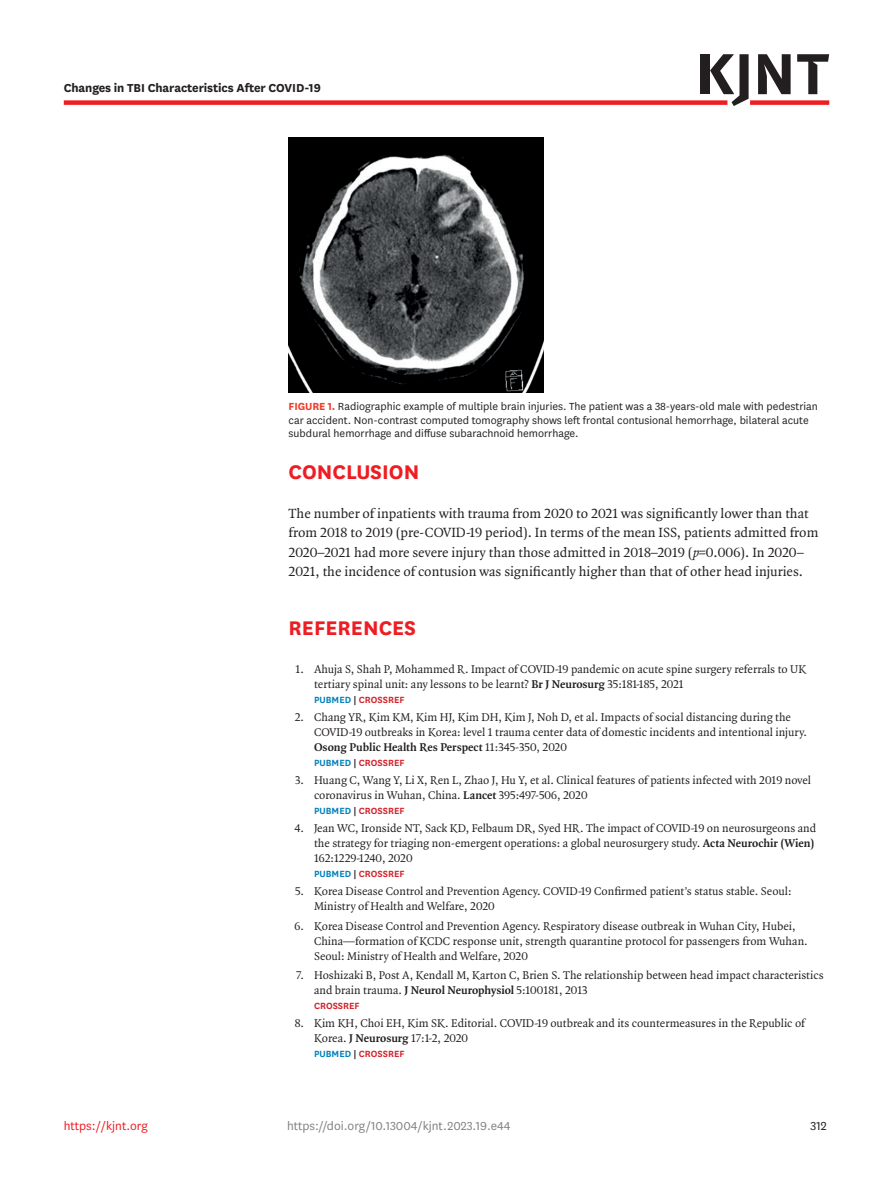
<style>
.page{position:relative;width:893px;height:1191px;background:#fff}
.page>*{position:absolute;margin:0;border:0;box-sizing:border-box;transform-origin:0 0}
.body_title1{font:700 23.1px "National";color:#ee1d23}
.body_p_first{font:14.25px/19.5px "Quadraat OT";color:#231f20}
.doi_running_footer{font:13.5px "National";color:#808285}
.alt-title-type{font:700 13.5px "National";letter-spacing:-.01em;color:#231f20}
.t1{font:13.5px "National";color:#ee1d23}
.t2{font:13.5px "National";color:#231f20}
.ref{font:12px/15px "Quadraat OT";color:#231f20}
.fig_caption{font:12px/13.5px "National";color:#231f20}
.ref-pubid{font:600 10.5px "National";color:#d1232a}
.s1{font-weight:700;color:#ef3e2e}
.s2{font-style:italic}
.s3{font-weight:700}
.s4{color:#0080b9}
.s5{color:#231f20}
</style>
<div class="page">
<div style="left:64px;top:100px;width:663px;height:5px;background:#ee1d23"></div>
<div style="left:750px;top:100px;width:79px;height:5px;background:#ee1d23"></div>
<div style="left:700px;top:54px;width:9px;height:40px;background:#231f20"></div>
<svg style="left:797px;top:54px;width:32px;height:40px"></svg>
<svg style="left:758px;top:54px;width:33px;height:40px"></svg>
<svg style="left:710px;top:54px;width:39px;height:52px"></svg>
<img style="left:289px;top:137px;width:255px;height:255px">
<p class="alt-title-type" style="left:64px;top:78px;width:259px">Changes in TBI Characteristics After COVID-19</p>
<p class="fig_caption" style="left:289px;top:399px;width:531px"><span class="s1">FIGURE 1.</span> Radiographic example of multiple brain injuries. The patient was a 38-years-old male with pedestrian car accident. Non-contrast computed tomography shows left frontal contusional hemorrhage, bilateral acute subdural hemorrhage and diffuse subarachnoid hemorrhage.</p>
<p class="body_title1" style="left:289px;top:455px;width:132px">CONCLUSION</p>
<p class="body_p_first" style="left:289px;top:503px;width:531px">The number of inpatients with trauma from 2020 to 2021 was significantly lower than that from 2018 to 2019 (pre-COVID-19 period). In terms of the mean ISS, patients admitted from 2020–2021 had more severe injury than those admitted in 2018–2019 (<span class="s2">p</span>=0.006). In 2020– 2021, the incidence of contusion was significantly higher than that of other head injuries.</p>
<p class="body_title1" style="left:289px;top:611px;width:129px">REFERENCES</p>
<p class="ref" style="left:314px;top:661px;width:494px;text-indent:-18px">1. Ahuja S, Shah P, Mohammed R. Impact of COVID-19 pandemic on acute spine surgery referrals to UK tertiary spinal unit: any lessons to be learnt? <span class="s3">Br J Neurosurg</span> 35:181-185, 2021</p>
<p class="ref-pubid" style="left:314px;top:692px;width:92px"><span class="s4">PUBMED</span> <span class="s5">|</span> CROSSREF</p>
<p class="ref" style="left:314px;top:709px;width:495px;text-indent:-19px">2. Chang YR, Kim KM, Kim HJ, Kim DH, Kim J, Noh D, et al. Impacts of social distancing during the<br>COVID-19 outbreaks in Korea: level 1 trauma center data of domestic incidents and intentional injury.<br><span class="s3">Osong Public Health Res Perspect</span> 11:345-350, 2020</p>
<p class="ref-pubid" style="left:314px;top:755px;width:92px"><span class="s4">PUBMED</span> <span class="s5">|</span> CROSSREF</p>
<p class="ref" style="left:314px;top:772px;width:498px;text-indent:-19px">3. Huang C, Wang Y, Li X, Ren L, Zhao J, Hu Y, et al. Clinical features of patients infected with 2019 novel coronavirus in Wuhan, China. <span class="s3">Lancet</span> 395:497-506, 2020</p>
<p class="ref-pubid" style="left:314px;top:803px;width:92px"><span class="s4">PUBMED</span> <span class="s5">|</span> CROSSREF</p>
<p class="ref" style="left:314px;top:820px;width:504px;text-indent:-20px">4. Jean WC, Ironside NT, Sack KD, Felbaum DR, Syed HR. The impact of COVID-19 on neurosurgeons and the strategy for triaging non-emergent operations: a global neurosurgery study. <span class="s3">Acta Neurochir (Wien)<br></span>162:1229-1240, 2020</p>
<p class="ref-pubid" style="left:314px;top:866px;width:92px"><span class="s4">PUBMED</span> <span class="s5">|</span> CROSSREF</p>
<p class="ref" style="left:314px;top:883px;width:479px;text-indent:-19px">5. Korea Disease Control and Prevention Agency. COVID-19 Confirmed patient’s status stable. Seoul:<br>Ministry of Health and Welfare, 2020</p>
<p class="ref" style="left:314px;top:918px;width:495px;text-indent:-19px">6. Korea Disease Control and Prevention Agency. Respiratory disease outbreak in Wuhan City, Hubei,<br>China—formation of KCDC response unit, strength quarantine protocol for passengers from Wuhan.<br>Seoul: Ministry of Health and Welfare, 2020</p>
<p class="ref" style="left:314px;top:967px;width:511px;text-indent:-18px">7. Hoshizaki B, Post A, Kendall M, Karton C, Brien S. The relationship between head impact characteristics and brain trauma. <span class="s3">J Neurol Neurophysiol</span> 5:100181, 2013</p>
<p class="ref-pubid" style="left:314px;top:998px;width:47px">CROSSREF</p>
<p class="ref" style="left:314px;top:1015px;width:492px;text-indent:-19px">8. Kim KH, Choi EH, Kim SK. Editorial. COVID-19 outbreak and its countermeasures in the Republic of<br>Korea. <span class="s3">J Neurosurg</span> 17:1-2, 2020</p>
<p class="ref-pubid" style="left:314px;top:1046px;width:92px"><span class="s4">PUBMED</span> <span class="s5">|</span> CROSSREF</p>
<p class="t1" style="left:64px;top:1116px;width:86px">https://kjnt.org</p>
<p class="doi_running_footer" style="left:287px;top:1116px;width:225px">https://doi.org/10.13004/kjnt.2023.19.e44</p>
<p class="t2" style="left:810px;top:1116px;width:18px">312</p>
</div>
